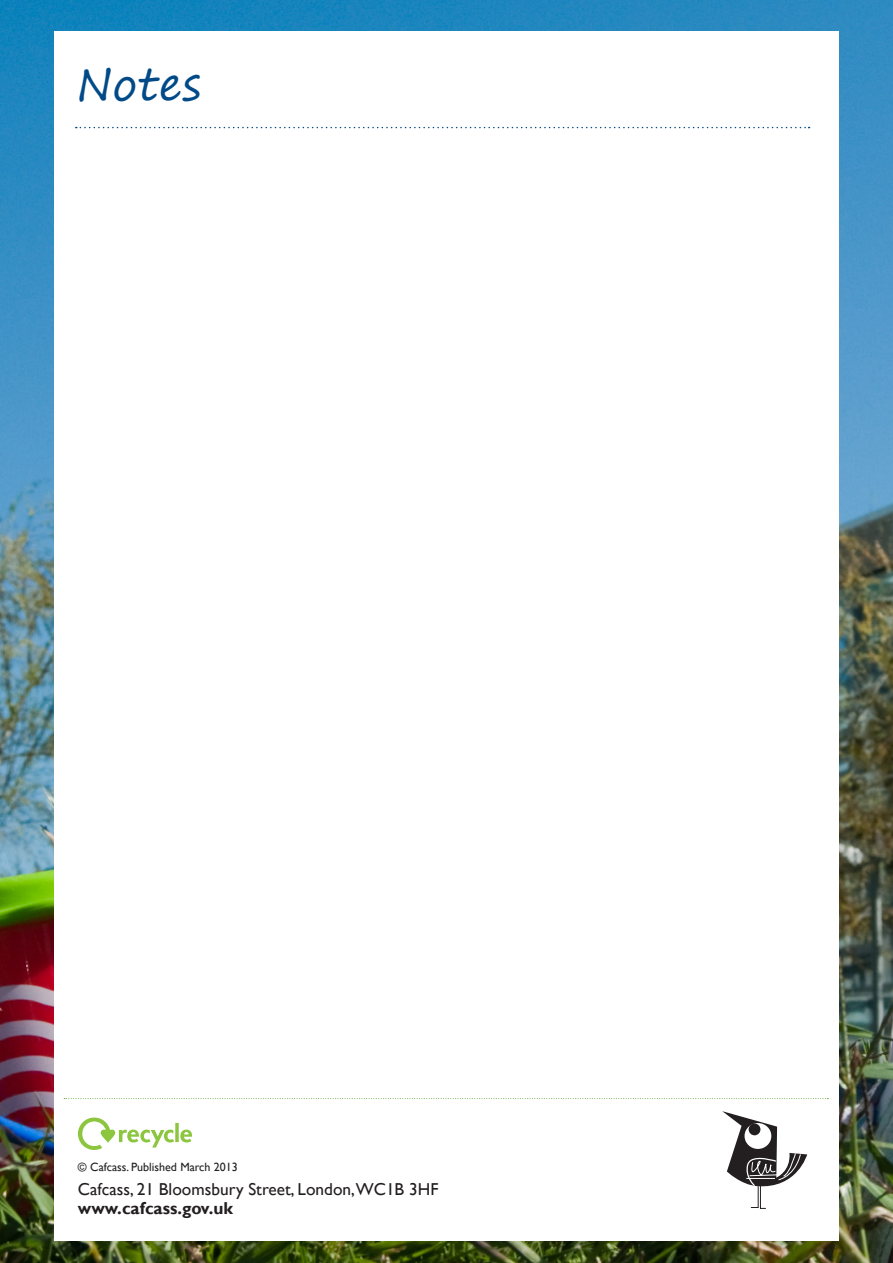
<style>
.page{position:relative;width:893px;height:1263px;background:#fff}
.page>*{position:absolute;margin:0;border:0;box-sizing:border-box;transform-origin:0 0}
.t1{font:45px "Segoe Print";color:#004a88}
.t2{font:17.25px/19.5px "Gill Sans";color:#231f20}
.t3{font:12px "Gill Sans";color:#231f20}
.s1{font-weight:700}
</style>
<div class="page">
<img style="left:0;top:0;width:893px;height:1263px">
<div style="left:54px;top:31px;width:785px;height:1209px;background:#fff"></div>
<svg style="left:78px;top:1117px;width:114px;height:33px"></svg>
<svg style="left:722px;top:1111px;width:85px;height:98px"></svg>
<svg style="left:64px;top:1098px;width:764px;height:1px"></svg>
<svg style="left:76px;top:127px;width:734px;height:1px"></svg>
<p class="t1" style="left:77px;top:44px;width:126px">Notes</p>
<p class="t3" style="left:78px;top:1159px;width:161px">© Cafcass. Published March 2013</p>
<p class="t2" style="left:78px;top:1179px;width:362px">Cafcass, 21 Bloomsbury Street, London,WC1B 3HF <span class="s1">www.cafcass.gov.uk</span></p>
</div>
